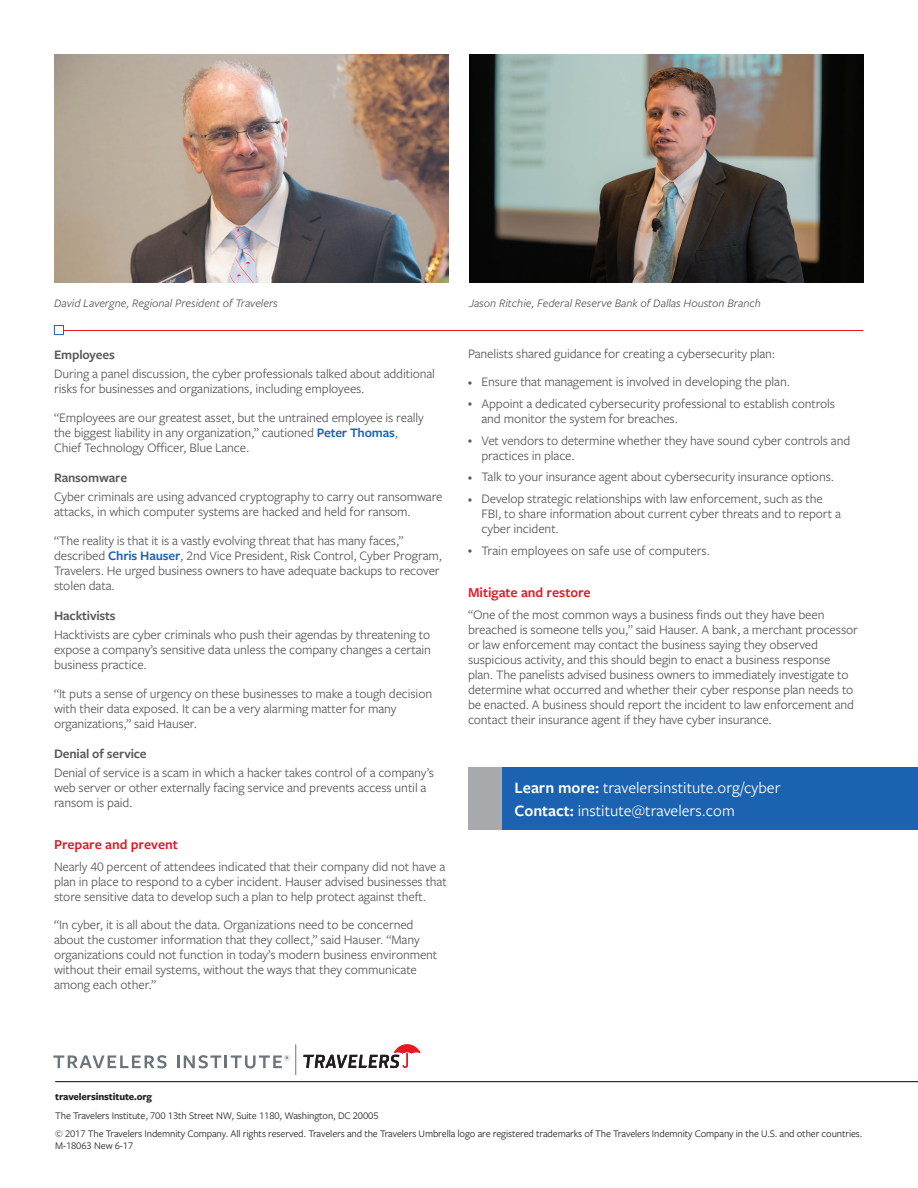
<style>
.page{position:relative;width:918px;height:1188px;background:#fff}
.page>*{position:absolute;margin:0;border:0;box-sizing:border-box;transform-origin:0 0}
.Body_copy{font:16.5px/22.5px "Freight Sans Pro";color:#fff}
.t1{font:600 14.25px "Freight Sans Pro";color:#e51a23}
.Body_copy-2{font:13.5px/15px "Freight Sans Pro";letter-spacing:-.01em;color:#57585a}
.Subheader{font:600 13.5px "Freight Sans Pro";letter-spacing:-.01em;color:#57585a}
.Body_copy-3{font:italic 12px "Freight Sans Pro";color:#57585a}
.Disclaimer{font:10.5px/12px "Freight Sans Pro";letter-spacing:-.01em;color:#231f20}
.Disclaimer-2{font:700 10.5px "Freight Sans Pro";letter-spacing:-.01em;color:#231f20}
.s1{font-weight:600;color:#1b63b0}
.s2{font-size:8.55px}
.s3{font-weight:600}
</style>
<div class="page">
<img style="left:469px;top:54px;width:395px;height:229px">
<img style="left:54px;top:54px;width:395px;height:229px">
<hr style="left:64px;top:330px;width:799px;height:1px;background:#e51a23">
<div style="left:54px;top:325px;width:10px;height:10px;border:1px solid #1b63b0"></div>
<hr style="left:55px;top:1081px;width:863px;height:1px;background:#231f20">
<svg style="left:303px;top:1044px;width:118px;height:24px"></svg>
<hr style="left:295px;top:1044px;width:1px;height:31px;background:#6a747b">
<svg style="left:53px;top:1055px;width:114px;height:13px"></svg>
<svg style="left:177px;top:1055px;width:112px;height:13px"></svg>
<div style="left:469px;top:767px;width:37px;height:62px;background:#a8a9ad"></div>
<div style="left:503px;top:767px;width:415px;height:62px;background:#1b63b0"></div>
<p class="Body_copy-3" style="left:54px;top:295px;width:225px">David Lavergne, Regional President of Travelers</p>
<p class="Body_copy-3" style="left:469px;top:295px;width:293px">Jason Ritchie, Federal Reserve Bank of Dallas Houston Branch</p>
<p class="Subheader" style="left:54px;top:346px;width:62px">Employees</p>
<p class="Body_copy-2" style="left:54px;top:366px;width:383px">During a panel discussion, the cyber professionals talked about additional risks for businesses and organizations, including employees.</p>
<p class="Body_copy-2" style="left:54px;top:409px;width:371px">“Employees are our greatest asset, but the untrained employee is really the biggest liability in any organization,” cautioned <span class="s1">Peter Thomas</span>,<br>Chief Technology Officer, Blue Lance.</p>
<p class="Subheader" style="left:54px;top:468px;width:75px">Ransomware</p>
<p class="Body_copy-2" style="left:54px;top:489px;width:390px">Cyber criminals are using advanced cryptography to carry out ransomware attacks, in which computer systems are hacked and held for ransom.</p>
<p class="Body_copy-2" style="left:54px;top:532px;width:390px">“The reality is that it is a vastly evolving threat that has many faces,” described <span class="s1">Chris Hauser</span>, 2nd Vice President, Risk Control, Cyber Program, Travelers. He urged business owners to have adequate backups to recover stolen data.</p>
<p class="Subheader" style="left:54px;top:606px;width:63px">Hacktivists</p>
<p class="Body_copy-2" style="left:54px;top:627px;width:379px;text-align:justify">Hacktivists are cyber criminals who push their agendas by threatening to expose a company’s sensitive data unless the company changes a certain business practice.</p>
<p class="Body_copy-2" style="left:54px;top:685px;width:380px">“It puts a sense of urgency on these businesses to make a tough decision with their data exposed. It can be a very alarming matter for many organizations,” said Hauser.</p>
<p class="Subheader" style="left:54px;top:744px;width:94px">Denial of service</p>
<p class="Body_copy-2" style="left:54px;top:764px;width:381px">Denial of service is a scam in which a hacker takes control of a company’s web server or other externally facing service and prevents access until a ransom is paid.</p>
<p class="t1" style="left:54px;top:835px;width:125px">Prepare and prevent</p>
<p class="Body_copy-2" style="left:54px;top:858px;width:394px;text-align:justify">Nearly 40 percent of attendees indicated that their company did not have a plan in place to respond to a cyber incident. Hauser advised businesses that store sensitive data to develop such a plan to help protect against theft.</p>
<p class="Body_copy-2" style="left:54px;top:917px;width:385px">“In cyber, it is all about the data. Organizations need to be concerned about the customer information that they collect,” said Hauser. “Many organizations could not function in today’s modern business environment without their email systems, without the ways that they communicate among each other.”</p>
<p class="Body_copy-2" style="left:468px;top:345px;width:309px">Panelists shared guidance for creating a cybersecurity plan:</p>
<p class="Body_copy-2" style="left:468px;top:374px;width:324px"><span class="s2">•</span> Ensure that management is involved in developing the plan.</p>
<p class="Body_copy-2" style="left:482px;top:395px;width:355px;text-indent:-14px"><span class="s2">•</span> Appoint a dedicated cybersecurity professional to establish controls and monitor the system for breaches.</p>
<p class="Body_copy-2" style="left:482px;top:432px;width:370px;text-indent:-14px"><span class="s2">•</span> Vet vendors to determine whether they have sound cyber controls and practices in place.</p>
<p class="Body_copy-2" style="left:468px;top:469px;width:368px"><span class="s2">•</span> Talk to your insurance agent about cybersecurity insurance options.</p>
<p class="Body_copy-2" style="left:482px;top:491px;width:361px;text-indent:-14px"><span class="s2">•</span> Develop strategic relationships with law enforcement, such as the<br>FBI, to share information about current cyber threats and to report a cyber incident.</p>
<p class="Body_copy-2" style="left:468px;top:542px;width:244px"><span class="s2">•</span> Train employees on safe use of computers.</p>
<p class="t1" style="left:468px;top:583px;width:124px">Mitigate and restore</p>
<p class="Body_copy-2" style="left:468px;top:606px;width:391px">“One of the most common ways a business finds out they have been breached is someone tells you,” said Hauser. A bank, a merchant processor or law enforcement may contact the business saying they observed suspicious activity, and this should begin to enact a business response plan. The panelists advised business owners to immediately investigate to determine what occurred and whether their cyber response plan needs to be enacted. A business should report the incident to law enforcement and contact their insurance agent if they have cyber insurance.</p>
<p class="Body_copy" style="left:515px;top:776px;width:267px"><span class="s3">Learn more:</span> travelersinstitute.org/cyber<br><span class="s3">Contact:</span> institute@travelers.com</p>
<p class="Disclaimer-2" style="left:55px;top:1089px;width:98px">travelersinstitute.org</p>
<p class="Disclaimer" style="left:55px;top:1109px;width:325px">The Travelers Institute, 700 13th Street NW, Suite 1180, Washington, DC 20005</p>
<p class="Disclaimer" style="left:55px;top:1128px;width:809px">© 2017 The Travelers Indemnity Company. All rights reserved. Travelers and the Travelers Umbrella logo are registered trademarks of The Travelers Indemnity Company in the U.S. and other countries.<br>M-18063 New 6-17</p>
</div>
